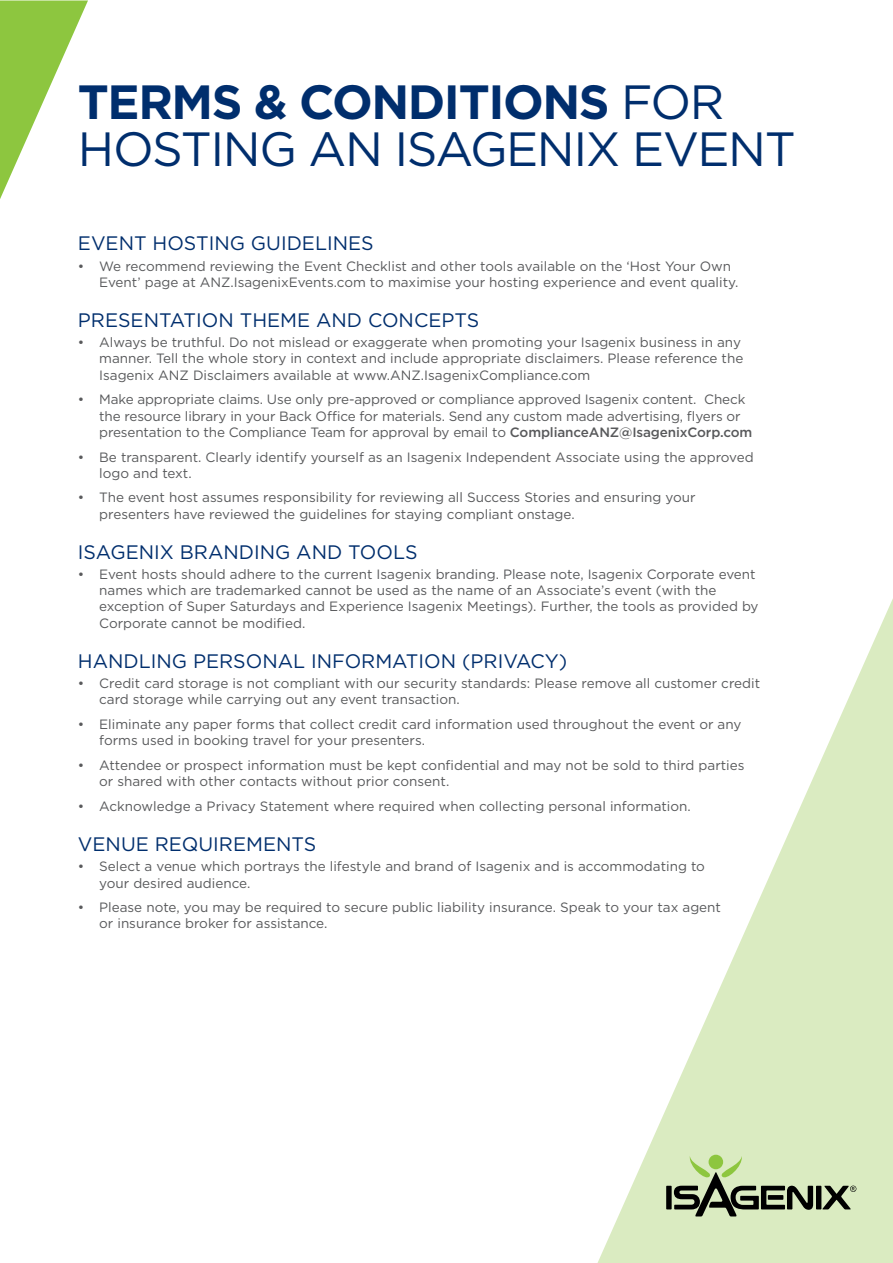
<style>
.page{position:relative;width:893px;height:1263px;background:#fff}
.page>*{position:absolute;margin:0;border:0;box-sizing:border-box;transform-origin:0 0}
.t1{font:48px/46.5px "Gotham";letter-spacing:-.03em;color:#002e6d}
.t2{font:19.5px "Gotham";color:#002e6d}
.t3{font:13.5px/16.2px "Gotham";color:#58595b}
.s1{font-weight:700}
.s2{font-weight:500}
</style>
<div class="page">
<svg style="left:0;top:0;width:88px;height:199px"></svg>
<svg style="left:597px;top:599px;width:296px;height:664px"></svg>
<div style="left:666px;top:1186px;width:6px;height:23px;background:#000"></div>
<div style="left:816px;top:1186px;width:5px;height:23px;background:#000"></div>
<svg style="left:674px;top:1156px;width:139px;height:60px"></svg>
<svg style="left:822px;top:1185px;width:34px;height:24px"></svg>
<h1 class="t1" style="left:78px;top:78px;width:719px"><span class="s1">TERMS &amp; CONDITIONS</span> FOR<br>HOSTING AN ISAGENIX EVENT</h1>
<h2 class="t2" style="left:78px;top:231px;width:297px">EVENT HOSTING GUIDELINES</h2>
<p class="t3" style="left:99px;top:257px;width:641px;text-indent:-21px">• We recommend reviewing the Event Checklist and other tools available on the ‘Host Your Own<br>Event’ page at ANZ.IsagenixEvents.com to maximise your hosting experience and event quality.</p>
<h2 class="t2" style="left:78px;top:307px;width:403px">PRESENTATION THEME AND CONCEPTS</h2>
<p class="t3" style="left:99px;top:334px;width:646px;text-indent:-21px">• Always be truthful. Do not mislead or exaggerate when promoting your Isagenix business in any manner. Tell the whole story in context and include appropriate disclaimers. Please reference the<br>Isagenix ANZ Disclaimers available at www.ANZ.IsagenixCompliance.com</p>
<p class="t3" style="left:99px;top:391px;width:655px;text-indent:-21px">• Make appropriate claims. Use only pre-approved or compliance approved Isagenix content. Check the resource library in your Back Office for materials. Send any custom made advertising, flyers or presentation to the Compliance Team for approval by email to <span class="s2">ComplianceANZ@IsagenixCorp.com</span></p>
<p class="t3" style="left:99px;top:448px;width:656px;text-indent:-21px">• Be transparent. Clearly identify yourself as an Isagenix Independent Associate using the approved logo and text.</p>
<p class="t3" style="left:99px;top:489px;width:598px;text-indent:-21px">• The event host assumes responsibility for reviewing all Success Stories and ensuring your presenters have reviewed the guidelines for staying compliant onstage.</p>
<h2 class="t2" style="left:78px;top:539px;width:341px">ISAGENIX BRANDING AND TOOLS</h2>
<p class="t3" style="left:99px;top:566px;width:661px;text-indent:-21px">• Event hosts should adhere to the current Isagenix branding. Please note, Isagenix Corporate event names which are trademarked cannot be used as the name of an Associate’s event (with the exception of Super Saturdays and Experience Isagenix Meetings). Further, the tools as provided by Corporate cannot be modified.</p>
<h2 class="t2" style="left:78px;top:648px;width:491px">HANDLING PERSONAL INFORMATION (PRIVACY)</h2>
<p class="t3" style="left:99px;top:675px;width:662px;text-indent:-21px">• Credit card storage is not compliant with our security standards: Please remove all customer credit card storage while carrying out any event transaction.</p>
<p class="t3" style="left:99px;top:716px;width:644px;text-indent:-21px">• Eliminate any paper forms that collect credit card information used throughout the event or any forms used in booking travel for your presenters.</p>
<p class="t3" style="left:99px;top:757px;width:647px;text-indent:-21px">• Attendee or prospect information must be kept confidential and may not be sold to third parties or shared with other contacts without prior consent.</p>
<p class="t3" style="left:78px;top:798px;width:614px">• Acknowledge a Privacy Statement where required when collecting personal information.</p>
<h2 class="t2" style="left:78px;top:831px;width:240px">VENUE REQUIREMENTS</h2>
<p class="t3" style="left:99px;top:858px;width:607px;text-indent:-21px">• Select a venue which portrays the lifestyle and brand of Isagenix and is accommodating to your desired audience.</p>
<p class="t3" style="left:99px;top:899px;width:623px;text-indent:-21px">• Please note, you may be required to secure public liability insurance. Speak to your tax agent or insurance broker for assistance.</p>
</div>
